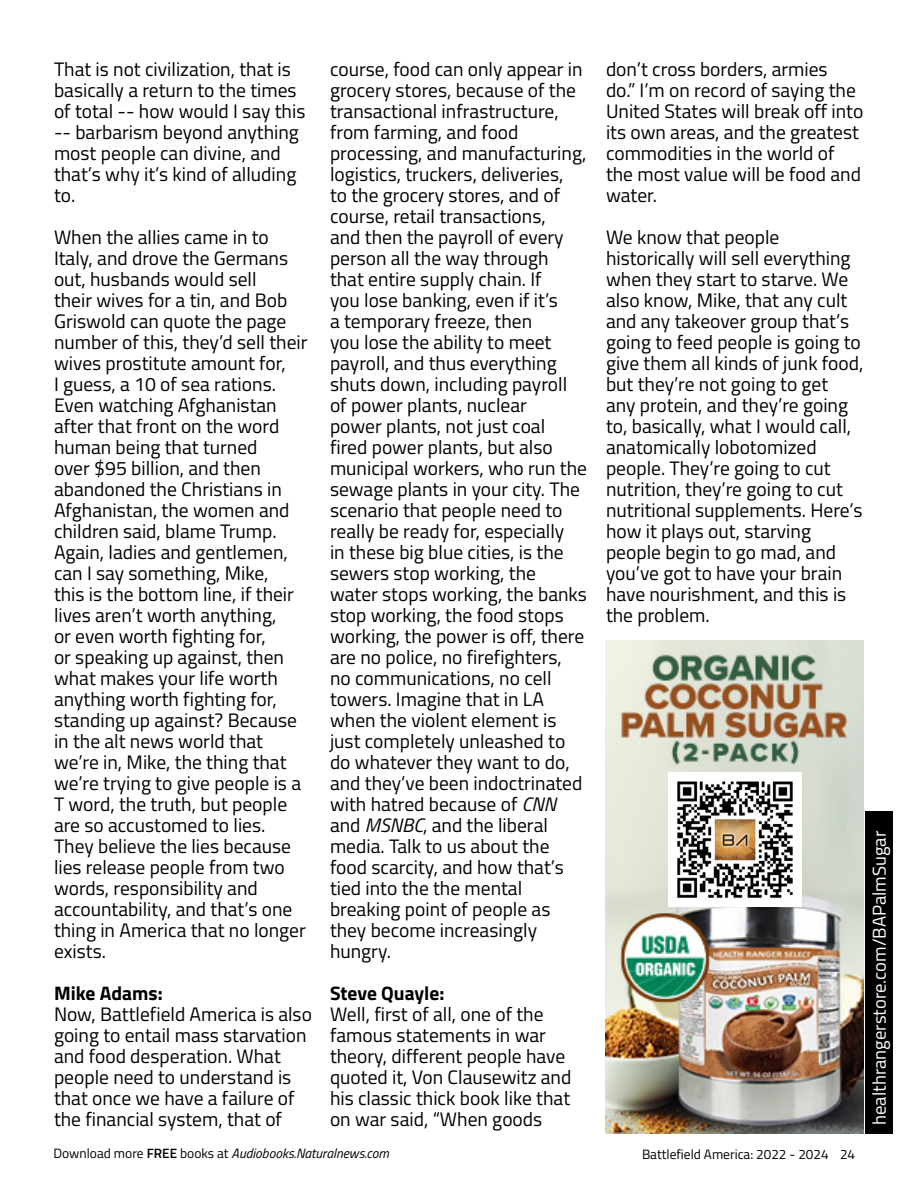
<style>
.page{position:relative;width:918px;height:1188px;background:#fff}
.page>*{position:absolute;margin:0;border:0;box-sizing:border-box;transform-origin:0 0}
.t1{font:19.5px/21px "Titillium Web";color:#000}
.t2{font:700 19.5px "Titillium Web";color:#000}
.t3{font:18.6px "Titillium Web";color:#fff}
.t4{font:italic 13.5px "Titillium Web";color:#000}
.t5{font:13.5px "Titillium Web";color:#000}
.s1{font-style:italic}
.s2{font-style:normal}
.s3{font-weight:600;font-style:normal}
</style>
<div class="page">
<img style="left:606px;top:640px;width:258px;height:494px">
<div style="left:865px;top:812px;width:28px;height:322px;background:#000"></div>
<img style="left:668px;top:772px;width:134px;height:134px">
<p class="t1" style="left:54px;top:58px;width:253px">That is not civilization, that is basically a return to the times of total -- how would I say this -- barbarism beyond anything most people can divine, and that’s why it’s kind of alluding to.</p>
<p class="t1" style="left:54px;top:226px;width:255px">When the allies came in to<br>Italy, and drove the Germans out, husbands would sell<br>their wives for a tin, and Bob<br>Griswold can quote the page number of this, they’d sell their wives prostitute amount for,<br>I guess, a 10 of sea rations.<br>Even watching Afghanistan after that front on the word human being that turned<br>over $95 billion, and then abandoned the Christians in<br>Afghanistan, the women and children said, blame Trump.<br>Again, ladies and gentlemen, can I say something, Mike,<br>this is the bottom line, if their lives aren’t worth anything,<br>or even worth fighting for,<br>or speaking up against, then what makes your life worth anything worth fighting for, standing up against? Because in the alt news world that we’re in, Mike, the thing that we’re trying to give people is a<br>T word, the truth, but people are so accustomed to lies.<br>They believe the lies because lies release people from two words, responsibility and accountability, and that’s one thing in America that no longer exists.</p>
<p class="t2" style="left:54px;top:978px;width:110px">Mike Adams:</p>
<p class="t1" style="left:54px;top:1003px;width:260px">Now, Battlefield America is also going to entail mass starvation and food desperation. What people need to understand is that once we have a failure of the financial system, that of</p>
<p class="t1" style="left:330px;top:58px;width:259px">course, food can only appear in grocery stores, because of the transactional infrastructure, from farming, and food processing, and manufacturing, logistics, truckers, deliveries,<br>to the grocery stores, and of course, retail transactions,<br>and then the payroll of every person all the way through that entire supply chain. If<br>you lose banking, even if it’s<br>a temporary freeze, then<br>you lose the ability to meet payroll, and thus everything shuts down, including payroll of power plants, nuclear<br>power plants, not just coal fired power plants, but also municipal workers, who run the sewage plants in your city. The scenario that people need to really be ready for, especially<br>in these big blue cities, is the sewers stop working, the water stops working, the banks stop working, the food stops working, the power is off, there are no police, no firefighters, no communications, no cell towers. Imagine that in LA when the violent element is just completely unleashed to do whatever they want to do, and they’ve been indoctrinated with hatred because of <span class="s1">CNN </span>and <span class="s1">MSNBC</span>, and the liberal media. Talk to us about the food scarcity, and how that’s tied into the the mental breaking point of people as they become increasingly hungry.</p>
<p class="t2" style="left:330px;top:979px;width:116px">Steve Quayle:</p>
<p class="t1" style="left:330px;top:1003px;width:243px">Well, first of all, one of the famous statements in war theory, different people have quoted it, Von Clausewitz and his classic thick book like that on war said, “When goods</p>
<p class="t1" style="left:606px;top:58px;width:259px">don’t cross borders, armies<br>do.” I’m on record of saying the<br>United States will break off into its own areas, and the greatest commodities in the world of the most value will be food and water.</p>
<p class="t1" style="left:606px;top:226px;width:259px">We know that people historically will sell everything when they start to starve. We also know, Mike, that any cult and any takeover group that’s going to feed people is going to give them all kinds of junk food, but they’re not going to get<br>any protein, and they’re going to, basically, what I would call, anatomically lobotomized people. They’re going to cut nutrition, they’re going to cut nutritional supplements. Here’s how it plays out, starving people begin to go mad, and you’ve got to have your brain have nourishment, and this is the problem.</p>
<p class="t4" style="left:54px;top:1144px;width:337px"><span class="s2">Download more</span> <span class="s3">FREE</span> <span class="s2">books at</span> Audiobooks.Naturalnews.com</p>
<p class="t5" style="left:642px;top:1144px;width:215px">Battlefield America: 2022 - 2024 24</p>
<p class="t3" style="left:866px;top:1125px;width:296px;rotate:-90deg">healthrangerstore.com/BAPalmSugar</p>
</div>
